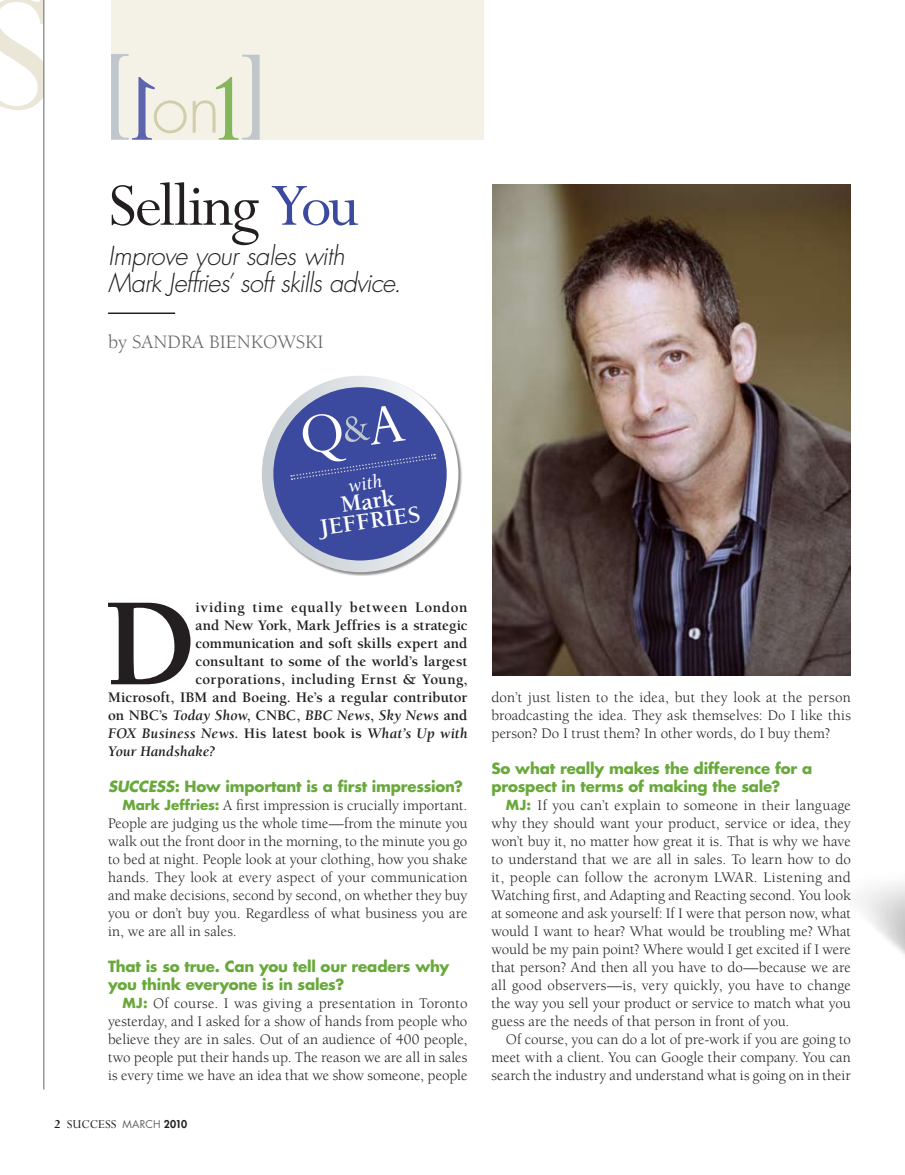
<style>
.page{position:relative;width:905px;height:1175px;background:#fff}
.page>*{position:absolute;margin:0;border:0;box-sizing:border-box;transform-origin:0 0}
.t1{font:700 128.4px "Berkeley Std";color:#231f20}
.t2{font:67.5px "Perpetua Std";letter-spacing:-.025em;color:#231f20}
.t3{font:italic 300 25.5px/27px "Futura Std";letter-spacing:-.025em;color:#231f20}
.t4{font:700 24px/19.5px "Berkeley Std";color:#fff;text-align:center}
.t5{font:19.5px "Berkeley Std";color:#636467}
.t6{font:italic 19.5px "Berkeley Std";color:#fff}
.t7{font:15px/18px "Berkeley Std";letter-spacing:.005em;color:#231f20;text-align:justify}
.t8{font:700 15px/18px "Futura Std";letter-spacing:-.01em;color:#68a93b}
.t9{font:700 15px "Berkeley Std";letter-spacing:.015em;color:#231f20}
.t10{font:italic 700 15px "Berkeley Std";letter-spacing:.005em;color:#231f20}
.t11{font:700 15px "Berkeley Std";letter-spacing:-.01em;color:#231f20}
.t12{font:700 15px "Berkeley Std";letter-spacing:.05em;color:#231f20}
.t13{font:13.5px "Perpetua Std";color:#231f20}
.s1{color:#3b4a9f}
.s2{font-style:normal}
.s3{font-style:italic}
.s4{font-family:"Futura Std";font-weight:700;font-size:13.5px;color:#68a93b}
.s5{font-weight:700}
.s6{font-family:"Futura Std";font-size:10.5px;color:#636467}
.s7{font-family:"Futura Std";font-weight:800;font-size:10.5px}
.s8{font-size:14.25px}
</style>
<div class="page">
<svg style="left:0;top:0;width:44px;height:110px"></svg>
<hr style="left:44px;top:0;width:1px;height:1089px;background:#636467">
<div style="left:111px;top:0;width:373px;height:140px;background:#f4f2e7"></div>
<svg style="left:111px;top:54px;width:149px;height:86px"></svg>
<div style="left:262px;top:376px;width:200px;height:200px;background:#231f20;opacity:.5"></div>
<svg style="left:262px;top:376px;width:196px;height:196px"></svg>
<div style="left:273px;top:387px;width:173px;height:173px;background:#3b4a9f;border-radius:50%"></div>
<svg style="left:291px;top:406px;width:144px;height:74px"></svg>
<hr style="left:108px;top:312px;width:67px;height:2px;background:#231f20">
<img style="left:492px;top:184px;width:358px;height:491px">
<img style="left:846px;top:560px;width:58px;height:394px">
<h2 class="t2" style="left:108px;top:170px;width:252px">Selling <span class="s1">You</span></h2>
<h3 class="t3" style="left:108px;top:243px;width:295px">Improve your sales with<br>Mark Jeffries’ soft skills advice.</h3>
<h3 class="t5" style="left:108px;top:331px;width:217px">by Sandra Bienkowski</h3>
<h3 class="t6" style="left:347px;top:475px;width:36px;rotate:-8deg">with</h3>
<h3 class="t4" style="left:316px;top:499px;width:102px;rotate:-8deg">Mark<br>Jeffries</h3>
<h1 class="t1" style="left:103px;top:575px;width:94px">D</h1>
<p class="t12" style="left:196px;top:599px;width:273px">ividing time equally between London</p>
<p class="t11" style="left:196px;top:617px;width:273px">and New York, Mark Jeffries is a strategic</p>
<p class="t9" style="left:196px;top:635px;width:273px">communication and soft skills expert and</p>
<p class="t9" style="left:196px;top:653px;width:273px">consultant to some of the world’s largest</p>
<p class="t9" style="left:196px;top:671px;width:273px">corporations, including Ernst &amp; Young,</p>
<p class="t9" style="left:108px;top:689px;width:361px">Microsoft, IBM and Boeing. He’s a regular contributor</p>
<p class="t10" style="left:108px;top:707px;width:361px"><span class="s2">on NBC’s</span> Today Show<span class="s2">, CNBC,</span> BBC News<span class="s2">,</span> Sky News <span class="s2">and</span></p>
<p class="t10" style="left:108px;top:725px;width:361px">FOX Business News<span class="s2">. His latest book is</span> What’s Up with</p>
<p class="t10" style="left:108px;top:743px;width:109px">Your Handshake?</p>
<p class="t8" style="left:108px;top:777px;width:356px"><span class="s3">SUCCESS</span>: How important is a first impression?</p>
<p class="t7" style="left:108px;top:797px;width:361px;text-indent:14px"><span class="s4">Mark Jeffries:</span> A first impression is crucially important.<br>People are judging us the whole time—from the minute you walk out the front door in the morning, to the minute you go to bed at night. People look at your clothing, how you shake hands. They look at every aspect of your communication and make decisions, second by second, on whether they buy you or don’t buy you. Regardless of what business you are in, we are all in sales.</p>
<p class="t8" style="left:108px;top:957px;width:343px">That is so true. Can you tell our readers why you think everyone is in sales?</p>
<p class="t7" style="left:108px;top:995px;width:361px;text-indent:14px"><span class="s4">MJ:</span> Of course. I was giving a presentation in Toronto yesterday, and I asked for a show of hands from people who believe they are in sales. Out of an audience of 400 people, two people put their hands up. The reason we are all in sales is every time we have an idea that we show someone, people</p>
<p class="t13" style="left:54px;top:1117px;width:135px"><span class="s5">2</span> Success <span class="s6">MARCH</span> <span class="s7">2010</span></p>
<p class="t7" style="left:491px;top:689px;width:361px">don’t just listen to the idea, but they look at the person broadcasting the idea. They ask themselves: Do I like this person? Do I trust them? In other words, do I buy them?</p>
<p class="t8" style="left:491px;top:759px;width:322px">So what really makes the difference for a prospect in terms of making the sale?</p>
<p class="t7" style="left:491px;top:797px;width:361px;text-indent:14px"><span class="s4">MJ:</span> If you can’t explain to someone in <span class="s8">their</span> language why they should want your product, service or idea, they won’t buy it, no matter how great it is. That is why we have to understand that we are all in sales. To learn how to do it, people can follow the acronym LWAR</p>
<p class="t7" style="left:491px;top:869px;width:361px;text-indent:262px">. Listening and Watching first, and Adapting and Reacting second. You look at someone and ask yourself: If I were that person now, what would I want to hear? What would be troubling me? What would be my pain point? Where would I get excited if I were that person? And then all you have to do—because we are all good observers—is, very quickly, you have to change the way you sell your product or service to match what you guess are the needs of that person in front of you.</p>
<p class="t7" style="left:491px;top:1031px;width:361px;text-indent:14px">Of course, you can do a lot of pre-work if you are going to meet with a client. You can Google their company. You can search the industry and understand what is going on in their</p>
</div>
